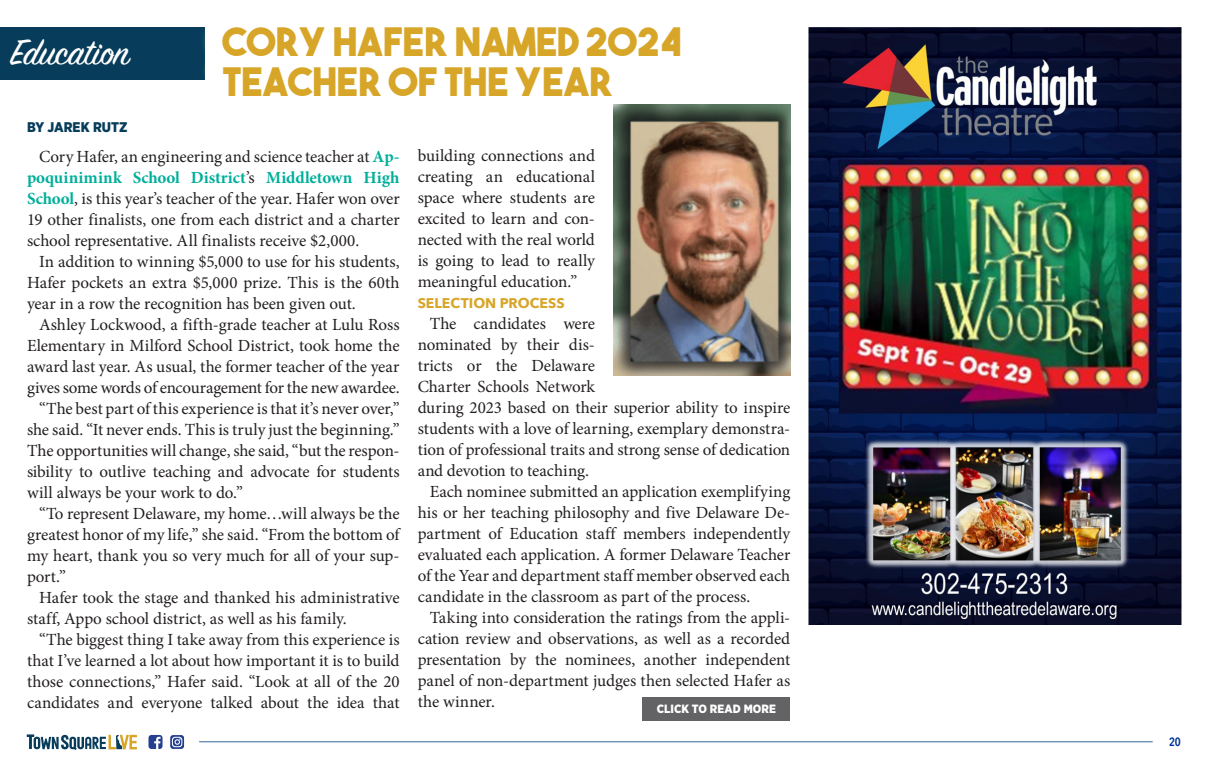
<style>
.page{position:relative;width:1208px;height:769px;background:#fff}
.page>*{position:absolute;margin:0;border:0;box-sizing:border-box;transform-origin:0 0}
.t1{font:40px "Sign Painter House Script";color:#fff}
.t2{font:39px/40px "The Bold Font";color:#d7a628}
.body_copy{font:17px/21px "Minion Pro";letter-spacing:-.005em;color:#231f20;text-align:justify}
.t3{font:700 14px "Avenir Next";color:#d7a628}
.t4{font:900 14px "Gotham Narrow";color:#073d5a}
.t5{font:900 12px "Gotham Narrow";letter-spacing:.005em;color:#fff}
.t6{font:600 12px "Avenir Next Condensed";color:#039}
.s1{font-weight:700;color:#00af9b}
</style>
<div class="page">
<hr style="left:199px;top:740px;width:953px;height:1px;background:#369">
<svg style="left:148px;top:735px;width:14px;height:13px"></svg>
<svg style="left:170px;top:735px;width:14px;height:13px"></svg>
<svg style="left:27px;top:734px;width:110px;height:15px"></svg>
<img style="left:613px;top:104px;width:177px;height:271px">
<div style="left:0;top:27px;width:204px;height:52px;background:#073d5a"></div>
<div style="left:642px;top:696px;width:148px;height:23px;background:#636366"></div>
<div style="left:201px;top:6px;width:500px;height:112px;background:#fff"></div>
<img style="left:808px;top:27px;width:372px;height:597px">
<p class="t1" style="left:11px;top:27px;width:120px">Education</p>
<p class="t2" style="left:222px;top:21px;width:461px">CORY HAFER NAMED 2024<br>TEACHER OF THE YEAR</p>
<p class="t4" style="left:27px;top:118px;width:102px">BY JAREK RUTZ</p>
<p class="body_copy" style="left:27px;top:146px;width:374px;text-indent:12px">Cory Hafer, an engineering and science teacher at <span class="s1">Ap&shy;poquinimink School District</span>’s <span class="s1">Middletown High School</span>, is this year’s teacher of the year. Hafer won over 19 other finalists, one from each district and a charter school representative. All finalists receive $2,000.</p>
<p class="body_copy" style="left:27px;top:251px;width:374px;text-indent:12px">In addition to winning $5,000 to use for his students, Hafer pockets an extra $5,000 prize. This is the 60th year in a row the recognition has been given out.</p>
<p class="body_copy" style="left:27px;top:314px;width:374px;text-indent:12px">Ashley Lockwood, a fifth-grade teacher at Lulu Ross Elementary in Milford School District, took home the award last year. As usual, the former teacher of the year gives some words of encouragement for the new awardee.</p>
<p class="body_copy" style="left:27px;top:398px;width:374px;text-indent:12px">“The best part of this experience is that it’s never over,” she said. “It never ends. This is truly just the beginning.” The opportunities will change, she said, “but the respon&shy;sibility to outlive teaching and advocate for students will always be your work to do.”</p>
<p class="body_copy" style="left:27px;top:503px;width:374px;text-indent:12px">“To represent Delaware, my home…will always be the greatest honor of my life,” she said. “From the bottom of my heart, thank you so very much for all of your sup&shy;port.”</p>
<p class="body_copy" style="left:27px;top:587px;width:374px;text-indent:12px">Hafer took the stage and thanked his administrative staff, Appo school district, as well as his family.</p>
<p class="body_copy" style="left:27px;top:629px;width:374px;text-indent:12px">“The biggest thing I take away from this experience is that I’ve learned a lot about how important it is to build those connections,” Hafer said. “Look at all of the 20 candidates and everyone talked about the idea that</p>
<p class="body_copy" style="left:417px;top:145px;width:179px">building connections and creating an educational space where students are excited to learn and con&shy;nected with the real world is going to lead to really meaningful education.”</p>
<p class="t3" style="left:417px;top:290px;width:148px">SELECTION PROCESS</p>
<p class="body_copy" style="left:417px;top:313px;width:374px;text-align:left;text-indent:12px">The candidates were<br>nominated by their dis-<br>tricts or the Delaware<br>Charter Schools Network<br>during 2023 based on their superior ability to inspire students with a love of learning, exemplary demonstra&shy;tion of professional traits and strong sense of dedication and devotion to teaching.</p>
<p class="body_copy" style="left:417px;top:481px;width:374px;text-indent:12px">Each nominee submitted an application exemplifying his or her teaching philosophy and five Delaware De&shy;partment of Education staff members independently evaluated each application. A former Delaware Teacher of the Year and department staff member observed each candidate in the classroom as part of the process.</p>
<p class="body_copy" style="left:417px;top:607px;width:374px;text-indent:12px">Taking into consideration the ratings from the appli&shy;cation review and observations, as well as a recorded presentation by the nominees, another independent panel of non-department judges then selected Hafer as the winner.</p>
<p class="t5" style="left:656px;top:700px;width:121px">CLICK TO READ MORE</p>
<p class="t6" style="left:1168px;top:731px;width:13px">20</p>
</div>
